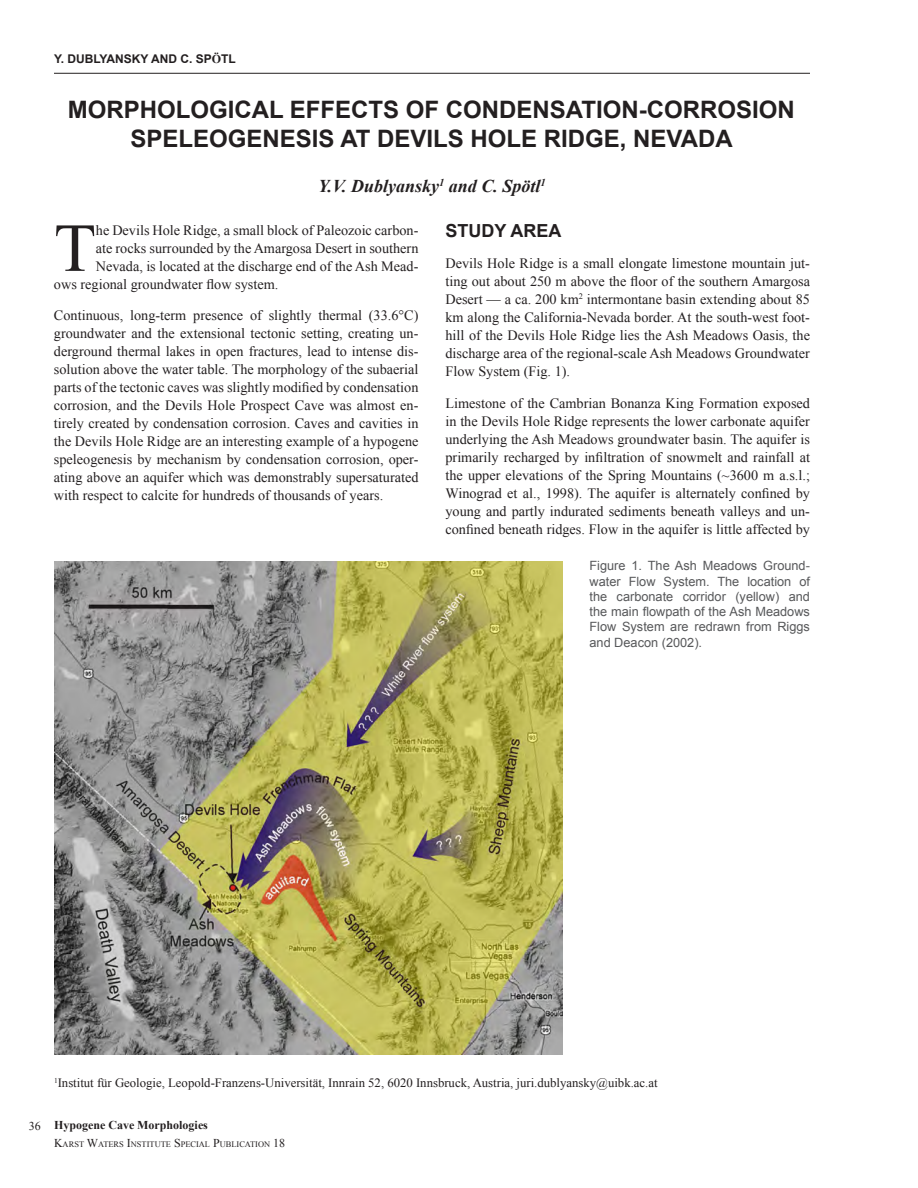
<style>
.page{position:relative;width:918px;height:1188px;background:#fff}
.page>*{position:absolute;margin:0;border:0;box-sizing:border-box;transform-origin:0 0}
.lead_paragraph{font:68.55px "Times New Roman";color:#231f20}
.Page_Centered{font:700 24px/28.8px "Arial";color:#231f20;text-align:center}
.Page_Centered-2{font:italic 700 18px "Times New Roman";color:#231f20}
.Heading_1{font:700 18px "Arial";color:#231f20}
.body_text_justified{font:14.25px/18px "Times New Roman";color:#231f20;text-align:justify}
.lead_paragraph-2{font:14.25px "Times New Roman";color:#231f20}
.body_text_justified-2{font:12.75px/15.3px "Arial";color:#57585a;text-align:justify}
.body_text_justified-3{font:12.75px "Times New Roman";color:#231f20}
.t1{font:700 12px "Times New Roman";color:#231f20}
.t2{font:700 12px "Arial";color:#231f20}
.t3{font:12px "Times New Roman";color:#231f20}
.t4{font:8.4px "Times New Roman";color:#231f20}
.s1{font-family:"Times New Roman"}
.s2{font-size:12px}
</style>
<div class="page">
<hr style="left:54px;top:73px;width:756px;height:1px;background:#231f20">
<img style="left:54px;top:561px;width:509px;height:493px">
<p class="t2" style="left:54px;top:51px;width:31px">Y. DUBLYANSKY</p>
<p class="t2" style="left:151px;top:51px;width:10px">AND</p>
<p class="t2" style="left:180px;top:51px;width:49px">C. SP<span class="s1">ö</span>TL</p>
<p class="Page_Centered" style="left:68px;top:96px;width:729px">MORPHOLOGICAL EFFECTS OF CONDENSATION-CORROSION<br>SPELEOGENESIS AT DEVILS HOLE RIDGE, NEVADA</p>
<p class="Page_Centered-2" style="left:318px;top:174px;width:229px">Y.V. Dublyansky<sup>1</sup> and C. Spötl<sup>1</sup></p>
<p class="lead_paragraph" style="left:54px;top:202px;width:43px">T</p>
<p class="lead_paragraph-2" style="left:96px;top:221px;width:324px">he Devils Hole Ridge, a small block of Paleozoic carbon-</p>
<p class="lead_paragraph-2" style="left:96px;top:239px;width:324px">ate rocks surrounded by the Amargosa Desert in southern</p>
<p class="lead_paragraph-2" style="left:96px;top:257px;width:324px">Nevada, is located at the discharge end of the Ash Mead-</p>
<p class="lead_paragraph-2" style="left:54px;top:275px;width:226px">ows regional groundwater flow system.</p>
<p class="body_text_justified" style="left:54px;top:306px;width:366px">Continuous, long-term presence of slightly thermal (33.6°C) groundwater and the extensional tectonic setting, creating un&shy;derground thermal lakes in open fractures, lead to intense dis&shy;solution above the water table. The morphology of the subaerial parts of the tectonic caves was slightly modified by condensation corrosion, and the Devils Hole Prospect Cave was almost en&shy;tirely created by condensation corrosion. Caves and cavities in the Devils Hole Ridge are an interesting example of a hypogene speleogenesis by mechanism by condensation corrosion, oper&shy;ating above an aquifer which was demonstrably supersaturated with respect to calcite for hundreds of thousands of years.</p>
<p class="Heading_1" style="left:446px;top:218px;width:118px">STUDY AREA</p>
<p class="body_text_justified" style="left:445px;top:254px;width:366px">Devils Hole Ridge is a small elongate limestone mountain jut&shy;ting out about 250 m above the floor of the southern Amargosa Desert — a ca. 200 km<sup>2</sup> intermontane basin extending about 85 km along the California-Nevada border. At the south-west foot&shy;hill of the Devils Hole Ridge lies the Ash Meadows Oasis, the discharge area of the regional-scale Ash Meadows Groundwater Flow System (Fig. 1).</p>
<p class="body_text_justified" style="left:445px;top:394px;width:366px">Limestone of the Cambrian Bonanza King Formation exposed in the Devils Hole Ridge represents the lower carbonate aquifer underlying the Ash Meadows groundwater basin. The aquifer is primarily recharged by infiltration of snowmelt and rainfall at the upper elevations of the Spring Mountains (~3600 m a.s.l.; Winograd et al., 1998). The aquifer is alternately confined by young and partly indurated sediments beneath valleys and un&shy;confined beneath ridges. Flow in the aquifer is little affected by</p>
<p class="body_text_justified-2" style="left:590px;top:558px;width:222px">Figure 1. The Ash Meadows Ground&shy;water Flow System. The location of the carbonate corridor (yellow) and the main flowpath of the Ash Meadows Flow System are redrawn from Riggs and Deacon (2002).</p>
<p class="t3" style="left:29px;top:1118px;width:13px">36</p>
<p class="body_text_justified-3" style="left:54px;top:1075px;width:605px"><sup>1</sup>Institut für Geologie, Leopold-Franzens-Universität, Innrain 52, 6020 Innsbruck, Austria, juri.dublyansky@uibk.ac.at</p>
<p class="t1" style="left:54px;top:1116px;width:155px">Hypogene Cave Morphologies</p>
<p class="t4" style="left:54px;top:1138px;width:233px"><span class="s2">K</span>arst <span class="s2">W</span>aters <span class="s2">I</span>nstitute <span class="s2">S</span> pecial <span class="s2">P</span>ublication <span class="s2">18</span></p>
</div>
